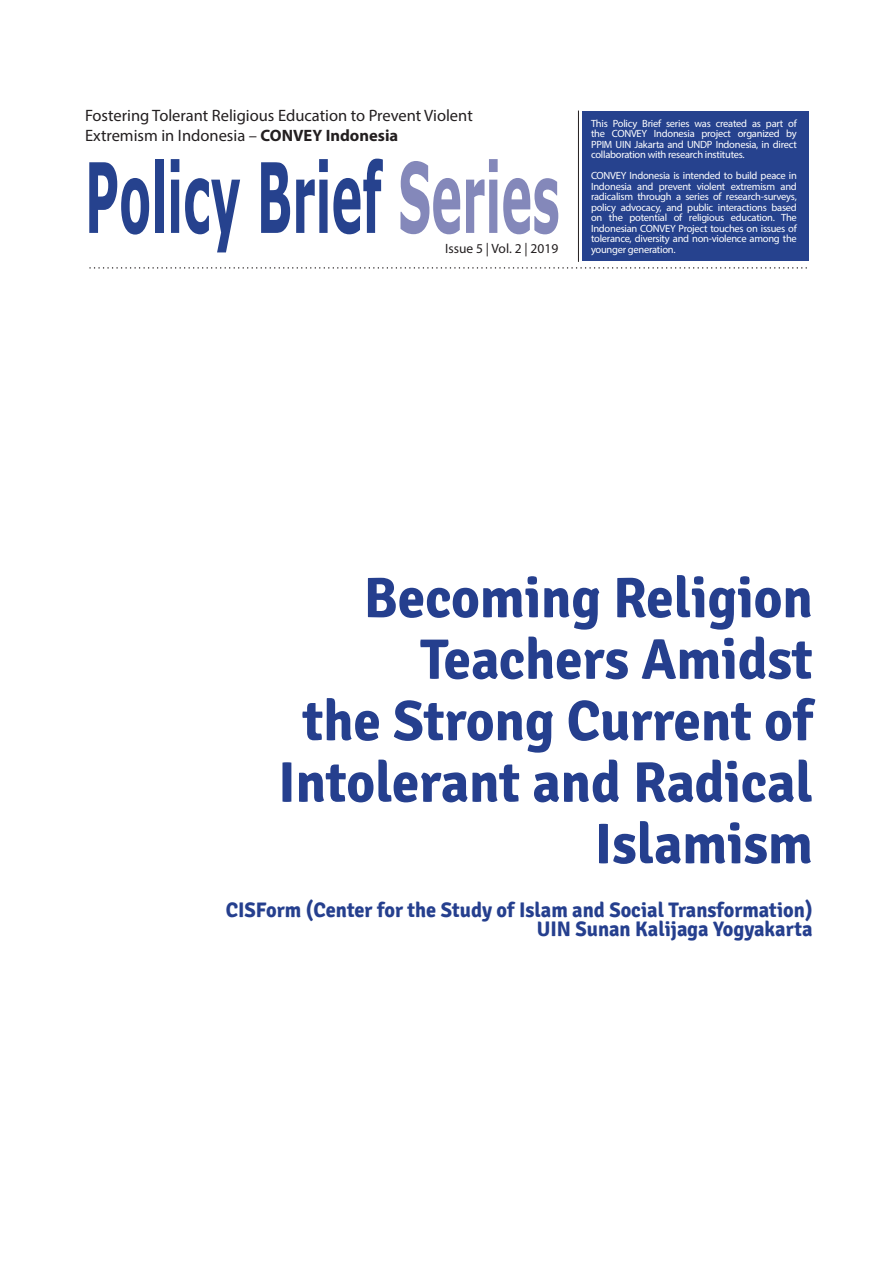
<style>
.page{position:relative;width:893px;height:1263px;background:#fff}
.page>*{position:absolute;margin:0;border:0;box-sizing:border-box;transform-origin:0 0}
.t1{font:700 57px/61.5px "Signika";color:#253f8e;text-align:right}
.t2{font:700 21px "Signika";color:#253f8e}
.t3{font:16.5px "Myriad Pro";color:#231f20}
.t4{font:13.5px "Myriad Pro";color:#231f20}
.t5{font:10.5px/10.5px "Myriad Pro";letter-spacing:-.025em;color:#fff;text-align:justify}
.s1{font-weight:700}
</style>
<div class="page">
<div style="left:582px;top:111px;width:226px;height:150px;background:#26428e"></div>
<hr style="left:578px;top:111px;width:1px;height:151px;background:#231f20">
<svg style="left:90px;top:267px;width:717px;height:2px"></svg>
<svg style="left:89px;top:162px;width:60px;height:73px"></svg>
<div style="left:155px;top:159px;width:8px;height:74px;background:#26428e"></div>
<svg style="left:171px;top:159px;width:8px;height:74px"></svg>
<svg style="left:185px;top:178px;width:55px;height:74px"></svg>
<svg style="left:261px;top:162px;width:29px;height:71px"></svg>
<svg style="left:296px;top:159px;width:87px;height:75px"></svg>
<svg style="left:400px;top:161px;width:60px;height:73px"></svg>
<svg style="left:466px;top:159px;width:92px;height:75px"></svg>
<p class="t3" style="left:85px;top:106px;width:389px">Fostering Tolerant Religious Education to Prevent Violent</p>
<p class="t3" style="left:85px;top:125px;width:315px">Extremism in Indonesia – <span class="s1">CONVEY Indonesia</span></p>
<p class="t4" style="left:445px;top:240px;width:115px">Issue 5 | Vol. 2 | 2019</p>
<p class="t5" style="left:591px;top:118px;width:207px">This Policy Brief series was created as part of the CONVEY Indonesia project organized by PPIM UIN Jakarta and UNDP Indonesia, in direct collaboration with research institutes.</p>
<p class="t5" style="left:591px;top:170px;width:207px">CONVEY Indonesia is intended to build peace in Indonesia and prevent violent extremism and radicalism through a series of research-surveys, policy advocacy, and public interactions based on the potential of religious education. The Indonesian CONVEY Project touches on issues of tolerance, diversity and non-violence among the younger generation.</p>
<p class="t1" style="left:364px;top:568px;width:450px">Becoming Religion</p>
<p class="t1" style="left:420px;top:629px;width:394px">Teachers Amidst</p>
<p class="t1" style="left:278px;top:691px;width:536px">the Strong Current of<br>Intolerant and Radical<br>Islamism</p>
<p class="t2" style="left:226px;top:897px;width:588px">CISForm (Center for the Study of Islam and Social Transformation)</p>
<p class="t2" style="left:537px;top:916px;width:277px">UIN Sunan Kalijaga Yogyakarta</p>
</div>
